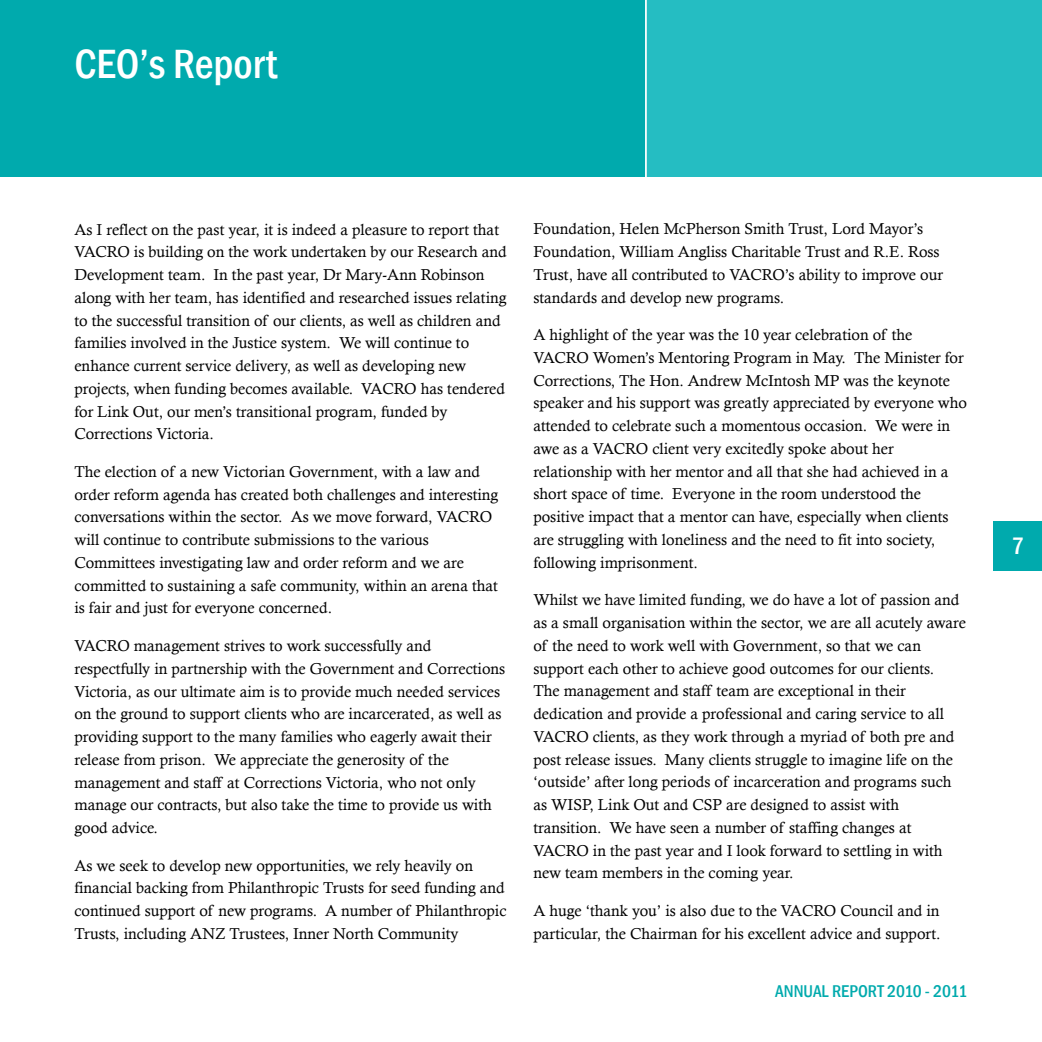
<style>
.page{position:relative;width:1042px;height:1042px;background:#fff}
.page>*{position:absolute;margin:0;border:0;box-sizing:border-box;transform-origin:0 0}
.t1{font:500 condensed 42px "Franklin Gothic";color:#fff}
.t2{font:500 condensed 24.5px "Franklin Gothic";color:#fff}
.t3{font:500 condensed 17.5px "Franklin Gothic";color:#00aaad}
.t4{font:15.75px/22.8px "Calisto";color:#000}
</style>
<div class="page">
<div style="left:0;top:0;width:671px;height:176px;background:#00aaad"></div>
<div style="left:645px;top:0;width:397px;height:176px;background:#25bdc2"></div>
<div style="left:993px;top:521px;width:49px;height:49px;background:#00aaad"></div>
<hr style="left:645px;top:0;width:2px;height:189px;background:#fff">
<h1 class="t1" style="left:74px;top:36px;width:204px">CEO’s Report</h1>
<p class="t4" style="left:74px;top:218px;width:434px">As I reflect on the past year, it is indeed a pleasure to report that VACRO is building on the work undertaken by our Research and Development team. In the past year, Dr Mary-Ann Robinson along with her team, has identified and researched issues relating to the successful transition of our clients, as well as children and families involved in the Justice system. We will continue to enhance current service delivery, as well as developing new projects, when funding becomes available. VACRO has tendered for Link Out, our men’s transitional program, funded by Corrections Victoria.</p>
<p class="t4" style="left:74px;top:460px;width:425px">The election of a new Victorian Government, with a law and order reform agenda has created both challenges and interesting conversations within the sector. As we move forward, VACRO will continue to contribute submissions to the various Committees investigating law and order reform and we are committed to sustaining a safe community, within an arena that is fair and just for everyone concerned.</p>
<p class="t4" style="left:74px;top:634px;width:432px">VACRO management strives to work successfully and respectfully in partnership with the Government and Corrections Victoria, as our ultimate aim is to provide much needed services on the ground to support clients who are incarcerated, as well as providing support to the many families who eagerly await their release from prison. We appreciate the generosity of the management and staff at Corrections Victoria, who not only manage our contracts, but also take the time to provide us with good advice.</p>
<p class="t4" style="left:74px;top:853px;width:433px">As we seek to develop new opportunities, we rely heavily on financial backing from Philanthropic Trusts for seed funding and continued support of new programs. A number of Philanthropic Trusts, including ANZ Trustees, Inner North Community</p>
<p class="t4" style="left:533px;top:217px;width:411px">Foundation, Helen McPherson Smith Trust, Lord Mayor’s Foundation, William Angliss Charitable Trust and R.E. Ross Trust, have all contributed to VACRO’s ability to improve our standards and develop new programs.</p>
<p class="t4" style="left:533px;top:323px;width:435px">A highlight of the year was the 10 year celebration of the VACRO Women’s Mentoring Program in May. The Minister for Corrections, The Hon. Andrew McIntosh MP was the keynote speaker and his support was greatly appreciated by everyone who attended to celebrate such a momentous occasion. We were in awe as a VACRO client very excitedly spoke about her relationship with her mentor and all that she had achieved in a short space of time. Everyone in the room understood the positive impact that a mentor can have, especially when clients are struggling with loneliness and the need to fit into society, following imprisonment.</p>
<p class="t4" style="left:533px;top:588px;width:434px">Whilst we have limited funding, we do have a lot of passion and as a small organisation within the sector, we are all acutely aware of the need to work well with Government, so that we can support each other to achieve good outcomes for our clients.<br>The management and staff team are exceptional in their dedication and provide a professional and caring service to all VACRO clients, as they work through a myriad of both pre and post release issues. Many clients struggle to imagine life on the ‘outside’ after long periods of incarceration and programs such as WISP, Link Out and CSP are designed to assist with transition. We have seen a number of staffing changes at VACRO in the past year and I look forward to settling in with new team members in the coming year.</p>
<p class="t4" style="left:533px;top:899px;width:409px">A huge ‘thank you’ is also due to the VACRO Council and in particular, the Chairman for his excellent advice and support.</p>
<p class="t3" style="left:775px;top:980px;width:194px">ANNUAL REPORT 2010 - 2011</p>
<h2 class="t2" style="left:1011px;top:530px;width:14px">7</h2>
</div>
